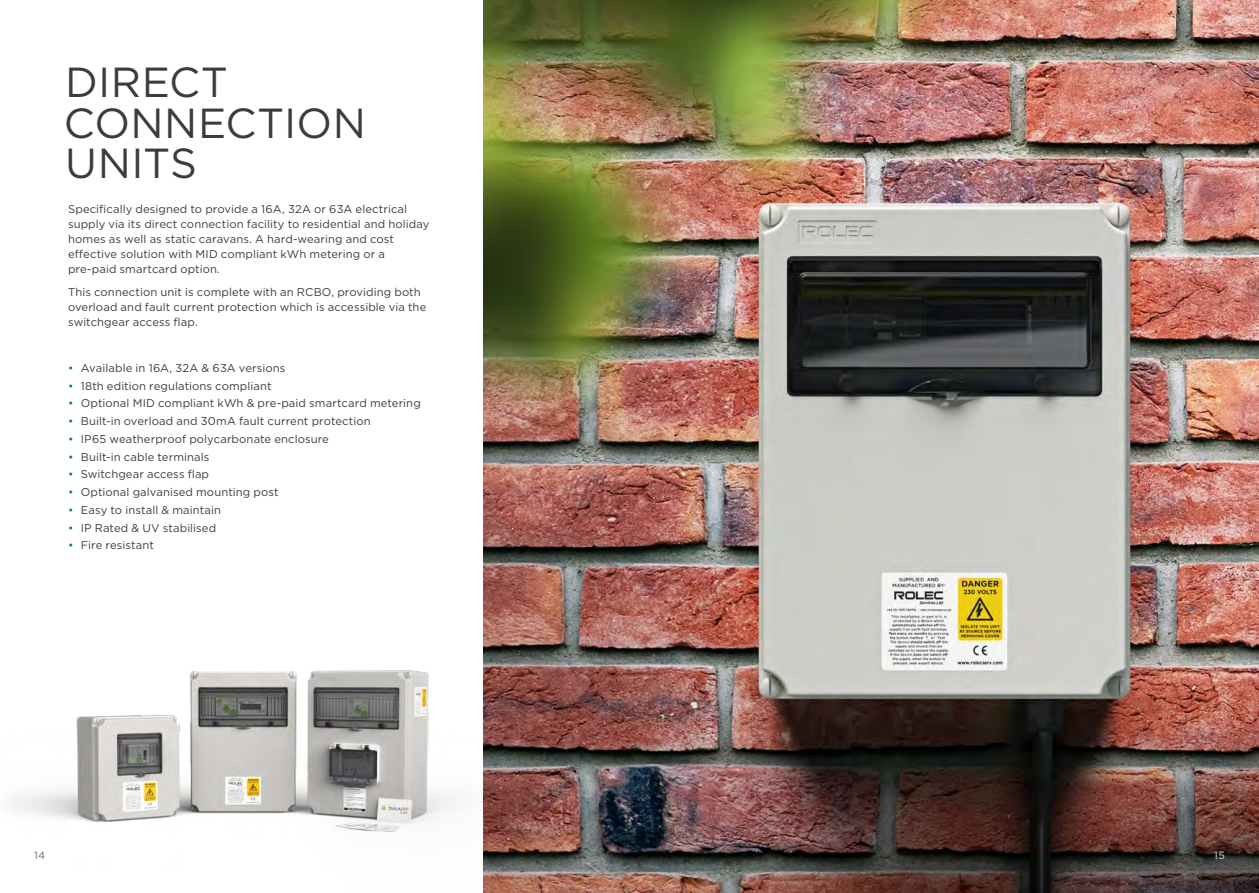
<style>
.page{position:relative;width:1259px;height:893px;background:#fff}
.page>*{position:absolute;margin:0;border:0;box-sizing:border-box;transform-origin:0 0}
.t1{font:42px/40.5px "Gotham";letter-spacing:.01em;color:#3c3c3b}
.t2{font:11.25px/15px "Gotham";letter-spacing:.01em;color:#3c3c3b}
.t3{font:10.5px "Gotham";color:#706f6f}
.t4{font:10.5px "Gotham";color:#dadada}
.s1{color:#0b8045}
</style>
<div class="page">
<img style="left:12px;top:670px;width:445px;height:162px">
<img style="left:483px;top:0;width:776px;height:893px">
<img style="left:496px;top:662px;width:763px;height:231px">
<h1 class="t1" style="left:64px;top:61px;width:303px">DIRECT<br>CONNECTION<br>UNITS</h1>
<p class="t2" style="left:68px;top:201px;width:363px">Specifically designed to provide a 16A, 32A or 63A electrical supply via its direct connection facility to residential and holiday homes as well as static caravans. A hard-wearing and cost effective solution with MID compliant kWh metering or a pre-paid smartcard option.</p>
<p class="t2" style="left:68px;top:285px;width:360px">This connection unit is complete with an RCBO, providing both overload and fault current protection which is accessible via the switchgear access flap.</p>
<p class="t2" style="left:68px;top:360px;width:219px"><span class="s1">•</span> Available in 16A, 32A &amp; 63A versions</p>
<p class="t2" style="left:68px;top:378px;width:205px"><span class="s1">•</span> 18th edition regulations compliant</p>
<p class="t2" style="left:68px;top:396px;width:354px"><span class="s1">•</span> Optional MID compliant kWh &amp; pre-paid smartcard metering</p>
<p class="t2" style="left:68px;top:413px;width:304px"><span class="s1">•</span> Built-in overload and 30mA fault current protection</p>
<p class="t2" style="left:68px;top:431px;width:262px"><span class="s1">•</span> IP65 weatherproof polycarbonate enclosure</p>
<p class="t2" style="left:68px;top:449px;width:143px"><span class="s1">•</span> Built-in cable terminals</p>
<p class="t2" style="left:68px;top:467px;width:143px"><span class="s1">•</span> Switchgear access flap</p>
<p class="t2" style="left:68px;top:484px;width:212px"><span class="s1">•</span> Optional galvanised mounting post</p>
<p class="t2" style="left:68px;top:502px;width:154px"><span class="s1">•</span> Easy to install &amp; maintain</p>
<p class="t2" style="left:68px;top:520px;width:150px"><span class="s1">•</span> IP Rated &amp; UV stabilised</p>
<p class="t2" style="left:68px;top:538px;width:87px"><span class="s1">•</span> Fire resistant</p>
<p class="t3" style="left:34px;top:848px;width:13px">14</p>
<p class="t4" style="left:1214px;top:848px;width:12px">15</p>
</div>
